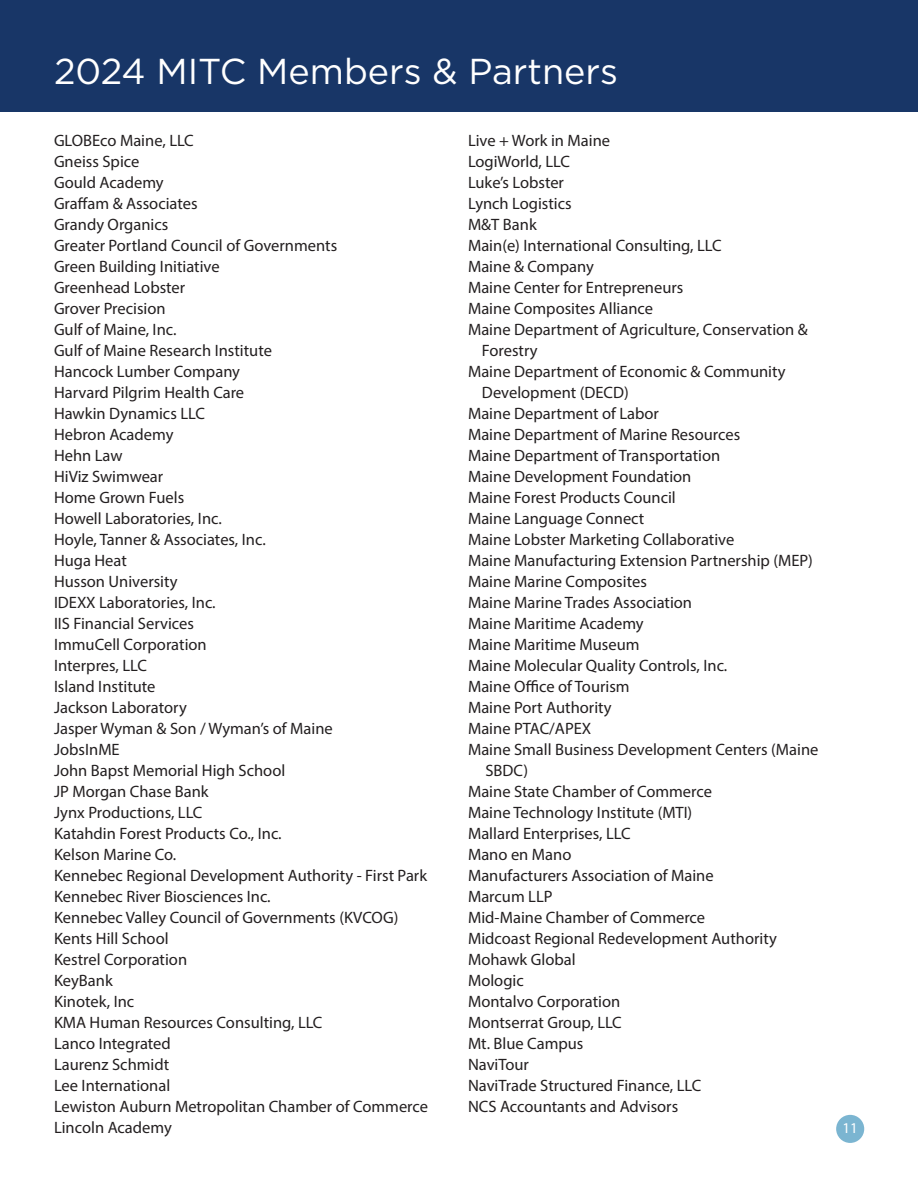
<style>
.page{position:relative;width:918px;height:1188px;background:#fff}
.page>*{position:absolute;margin:0;border:0;box-sizing:border-box;transform-origin:0 0}
.t1{font:36px "Gotham HTF";color:#fff}
.t2{font:16.5px/21px "Myriad Pro";color:#231f20}
.t3{font:15px "Myriad Pro";color:#fff}
</style>
<div class="page">
<div style="left:0;top:0;width:918px;height:111px;background:#183667"></div>
<div style="left:836px;top:1115px;width:28px;height:28px;background:#7bb5d1;border-radius:50%"></div>
<p class="t1" style="left:54px;top:52px;width:566px">2024 MITC Members &amp; Partners</p>
<p class="t2" style="left:54px;top:130px;width:141px">GLOBEco Maine, LLC</p>
<p class="t2" style="left:54px;top:151px;width:87px">Gneiss Spice</p>
<p class="t2" style="left:54px;top:172px;width:111px">Gould Academy</p>
<p class="t2" style="left:54px;top:193px;width:145px">Graffam &amp; Associates</p>
<p class="t2" style="left:54px;top:214px;width:116px">Grandy Organics</p>
<p class="t2" style="left:54px;top:235px;width:285px">Greater Portland Council of Governments</p>
<p class="t2" style="left:54px;top:256px;width:167px">Green Building Initiative</p>
<p class="t2" style="left:54px;top:277px;width:133px">Greenhead Lobster</p>
<p class="t2" style="left:54px;top:298px;width:113px">Grover Precision</p>
<p class="t2" style="left:54px;top:319px;width:124px">Gulf of Maine, Inc.</p>
<p class="t2" style="left:54px;top:340px;width:219px">Gulf of Maine Research Institute</p>
<p class="t2" style="left:54px;top:361px;width:188px">Hancock Lumber Company</p>
<p class="t2" style="left:54px;top:382px;width:192px">Harvard Pilgrim Health Care</p>
<p class="t2" style="left:54px;top:403px;width:152px">Hawkin Dynamics LLC</p>
<p class="t2" style="left:54px;top:424px;width:121px">Hebron Academy</p>
<p class="t2" style="left:54px;top:445px;width:70px">Hehn Law</p>
<p class="t2" style="left:54px;top:466px;width:111px">HiViz Swimwear</p>
<p class="t2" style="left:54px;top:487px;width:132px">Home Grown Fuels</p>
<p class="t2" style="left:54px;top:508px;width:169px">Howell Laboratories, Inc.</p>
<p class="t2" style="left:54px;top:529px;width:213px">Hoyle, Tanner &amp; Associates, Inc.</p>
<p class="t2" style="left:54px;top:550px;width:74px">Huga Heat</p>
<p class="t2" style="left:54px;top:571px;width:125px">Husson University</p>
<p class="t2" style="left:54px;top:592px;width:163px">IDEXX Laboratories, Inc.</p>
<p class="t2" style="left:54px;top:613px;width:142px">IIS Financial Services</p>
<p class="t2" style="left:54px;top:634px;width:154px">ImmuCell Corporation</p>
<p class="t2" style="left:54px;top:655px;width:94px">Interpres, LLC</p>
<p class="t2" style="left:54px;top:676px;width:103px">Island Institute</p>
<p class="t2" style="left:54px;top:697px;width:134px">Jackson Laboratory</p>
<p class="t2" style="left:54px;top:718px;width:280px">Jasper Wyman &amp; Son / Wyman’s of Maine</p>
<p class="t2" style="left:54px;top:739px;width:67px">JobsInME</p>
<p class="t2" style="left:54px;top:760px;width:233px">John Bapst Memorial High School</p>
<p class="t2" style="left:54px;top:781px;width:156px">JP Morgan Chase Bank</p>
<p class="t2" style="left:54px;top:802px;width:150px">Jynx Productions, LLC</p>
<p class="t2" style="left:54px;top:823px;width:229px">Katahdin Forest Products Co., Inc.</p>
<p class="t2" style="left:54px;top:844px;width:124px">Kelson Marine Co.</p>
<p class="t2" style="left:54px;top:865px;width:375px">Kennebec Regional Development Authority - First Park</p>
<p class="t2" style="left:54px;top:886px;width:218px">Kennebec River Biosciences Inc.</p>
<p class="t2" style="left:54px;top:907px;width:346px">Kennebec Valley Council of Governments (KVCOG)</p>
<p class="t2" style="left:54px;top:928px;width:116px">Kents Hill School</p>
<p class="t2" style="left:54px;top:949px;width:135px">Kestrel Corporation</p>
<p class="t2" style="left:54px;top:970px;width:60px">KeyBank</p>
<p class="t2" style="left:54px;top:991px;width:82px">Kinotek, Inc</p>
<p class="t2" style="left:54px;top:1012px;width:270px">KMA Human Resources Consulting, LLC</p>
<p class="t2" style="left:54px;top:1033px;width:118px">Lanco Integrated</p>
<p class="t2" style="left:54px;top:1054px;width:117px">Laurenz Schmidt</p>
<p class="t2" style="left:54px;top:1075px;width:118px">Lee International</p>
<p class="t2" style="left:54px;top:1096px;width:376px">Lewiston Auburn Metropolitan Chamber of Commerce</p>
<p class="t2" style="left:54px;top:1117px;width:119px">Lincoln Academy</p>
<p class="t2" style="left:468px;top:130px;width:144px">Live + Work in Maine</p>
<p class="t2" style="left:468px;top:151px;width:103px">LogiWorld, LLC</p>
<p class="t2" style="left:468px;top:172px;width:98px">Luke’s Lobster</p>
<p class="t2" style="left:468px;top:193px;width:105px">Lynch Logistics</p>
<p class="t2" style="left:468px;top:214px;width:70px">M&amp;T Bank</p>
<p class="t2" style="left:468px;top:235px;width:255px">Main(e) International Consulting, LLC</p>
<p class="t2" style="left:468px;top:256px;width:127px">Maine &amp; Company</p>
<p class="t2" style="left:468px;top:277px;width:217px">Maine Center for Entrepreneurs</p>
<p class="t2" style="left:468px;top:298px;width:187px">Maine Composites Alliance</p>
<p class="t2" style="left:482px;top:319px;width:327px;text-indent:-14px">Maine Department of Agriculture, Conservation &amp;<br>Forestry</p>
<p class="t2" style="left:482px;top:361px;width:305px;text-indent:-14px">Maine Department of Economic &amp; Community<br>Development (DECD)</p>
<p class="t2" style="left:468px;top:403px;width:193px">Maine Department of Labor</p>
<p class="t2" style="left:468px;top:424px;width:274px">Maine Department of Marine Resources</p>
<p class="t2" style="left:468px;top:445px;width:254px">Maine Department of Transportation</p>
<p class="t2" style="left:468px;top:466px;width:225px">Maine Development Foundation</p>
<p class="t2" style="left:468px;top:487px;width:209px">Maine Forest Products Council</p>
<p class="t2" style="left:468px;top:508px;width:178px">Maine Language Connect</p>
<p class="t2" style="left:468px;top:529px;width:268px">Maine Lobster Marketing Collaborative</p>
<p class="t2" style="left:468px;top:550px;width:347px">Maine Manufacturing Extension Partnership (MEP)</p>
<p class="t2" style="left:468px;top:571px;width:180px">Maine Marine Composites</p>
<p class="t2" style="left:468px;top:592px;width:226px">Maine Marine Trades Association</p>
<p class="t2" style="left:468px;top:613px;width:177px">Maine Maritime Academy</p>
<p class="t2" style="left:468px;top:634px;width:173px">Maine Maritime Museum</p>
<p class="t2" style="left:468px;top:655px;width:261px">Maine Molecular Quality Controls, Inc.</p>
<p class="t2" style="left:468px;top:676px;width:163px">Maine Office of Tourism</p>
<p class="t2" style="left:468px;top:697px;width:145px">Maine Port Authority</p>
<p class="t2" style="left:468px;top:718px;width:125px">Maine PTAC/APEX</p>
<p class="t2" style="left:485px;top:739px;width:335px;text-indent:-17px">Maine Small Business Development Centers (Maine<br>SBDC)</p>
<p class="t2" style="left:468px;top:781px;width:246px">Maine State Chamber of Commerce</p>
<p class="t2" style="left:468px;top:802px;width:226px">Maine Technology Institute (MTI)</p>
<p class="t2" style="left:468px;top:823px;width:164px">Mallard Enterprises, LLC</p>
<p class="t2" style="left:468px;top:844px;width:105px">Mano en Mano</p>
<p class="t2" style="left:468px;top:865px;width:247px">Manufacturers Association of Maine</p>
<p class="t2" style="left:468px;top:886px;width:86px">Marcum LLP</p>
<p class="t2" style="left:468px;top:907px;width:239px">Mid-Maine Chamber of Commerce</p>
<p class="t2" style="left:468px;top:928px;width:310px">Midcoast Regional Redevelopment Authority</p>
<p class="t2" style="left:468px;top:949px;width:109px">Mohawk Global</p>
<p class="t2" style="left:468px;top:970px;width:57px">Mologic</p>
<p class="t2" style="left:468px;top:991px;width:154px">Montalvo Corporation</p>
<p class="t2" style="left:468px;top:1012px;width:155px">Montserrat Group, LLC</p>
<p class="t2" style="left:468px;top:1033px;width:117px">Mt. Blue Campus</p>
<p class="t2" style="left:468px;top:1054px;width:63px">NaviTour</p>
<p class="t2" style="left:468px;top:1075px;width:235px">NaviTrade Structured Finance, LLC</p>
<p class="t2" style="left:468px;top:1096px;width:212px">NCS Accountants and Advisors</p>
<p class="t3" style="left:843px;top:1119px;width:17px">11</p>
</div>
